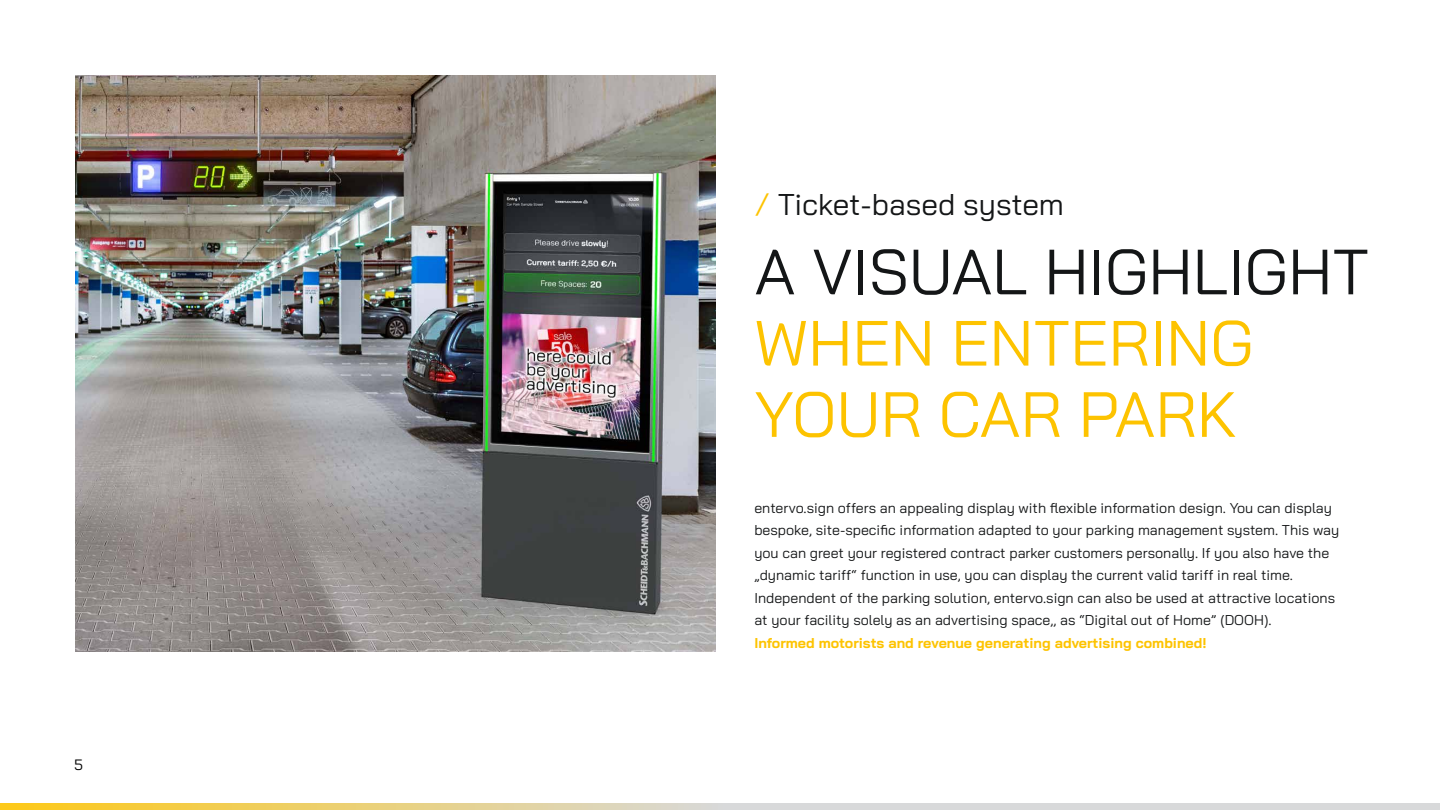
<style>
.page{position:relative;width:1440px;height:810px;background:#fff}
.page>*{position:absolute;margin:0;border:0;box-sizing:border-box;transform-origin:0 0}
.t1{font:63.75px/71.2px "Bai Jamjuree";color:#fdc300}
.t2{font:63.75px "Bai Jamjuree";color:#141617}
.t3{font:30px "Bai Jamjuree";color:#141617}
.t4{font:15px "Bai Jamjuree";color:#000}
.t5{font:14.25px/22.5px "Bai Jamjuree";color:#141617}
.t6{font:700 14.25px "Bai Jamjuree";color:#fdc300}
.s1{color:#fdc300}
</style>
<div class="page">
<svg style="left:0;top:803px;width:1440px;height:7px;background:#e1d4a8"></svg>
<img style="left:75px;top:75px;width:641px;height:576px">
<p class="t4" style="left:74px;top:752px;width:10px">5</p>
<h2 class="t3" style="left:754px;top:179px;width:311px"><span class="s1">/</span> Ticket-based system</h2>
<h1 class="t2" style="left:754px;top:217px;width:616px">A VISUAL HIGHLIGHT</h1>
<h1 class="t1" style="left:754px;top:307px;width:501px">WHEN ENTERING<br>YOUR CAR PARK</h1>
<p class="t5" style="left:754px;top:496px;width:586px">entervo.sign offers an appealing display with flexible information design. You can display bespoke, site-specific information adapted to your parking management system. This way you can greet your registered contract parker customers personally. If you also have the „dynamic tariff“ function in use, you can display the current valid tariff in real time.<br>Independent of the parking solution, entervo.sign can also be used at attractive locations at your facility solely as an advertising space,, as “Digital out of Home” (DOOH).</p>
<p class="t6" style="left:754px;top:634px;width:454px">Informed motorists and revenue generating advertising combined!</p>
</div>
